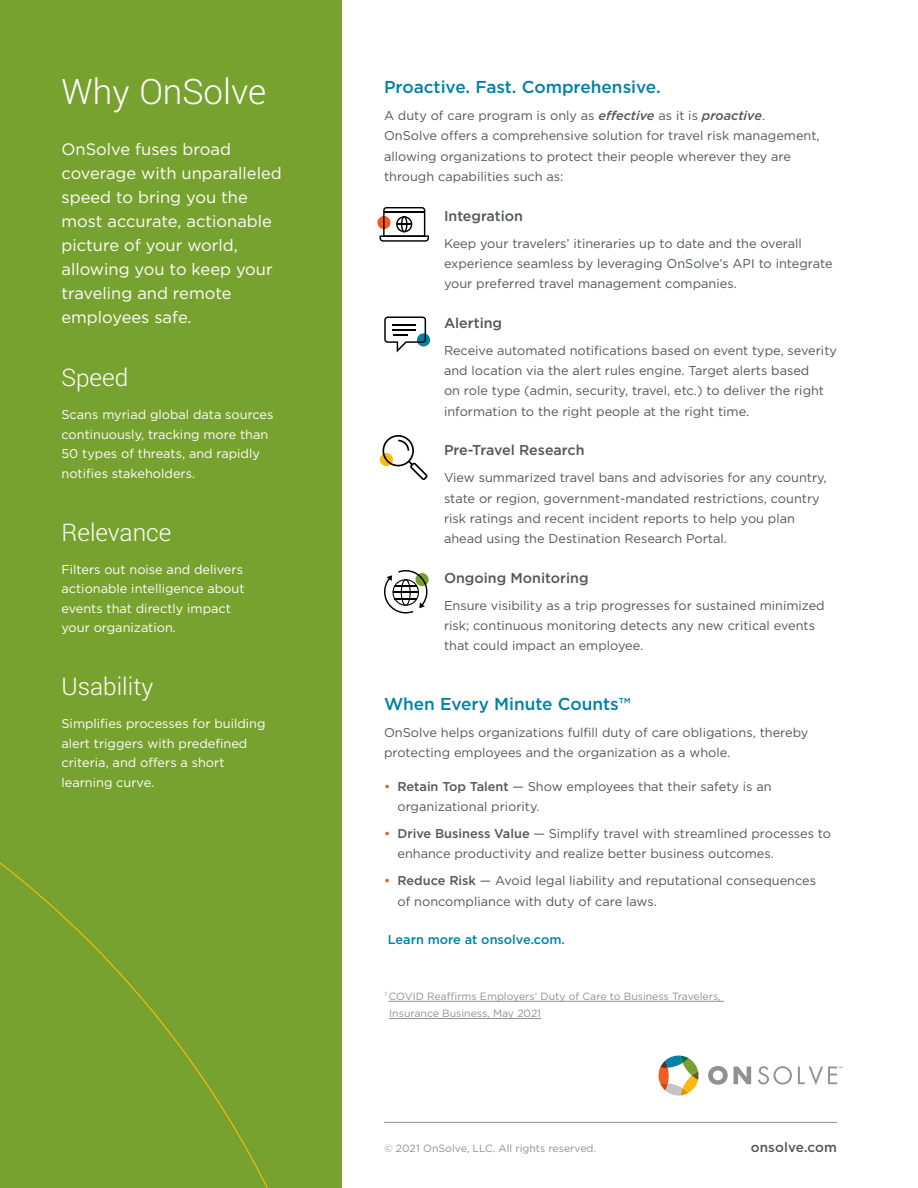
<style>
.page{position:relative;width:918px;height:1188px;background:#fff}
.page>*{position:absolute;margin:0;border:0;box-sizing:border-box;transform-origin:0 0}
.t1{font:300 39px "Yantramanav";color:#fff}
.t2{font:300 27px "Yantramanav";color:#fff}
.t3{font:500 17.25px "Gotham";color:#0081a5}
.t4{font:16.5px/24px "Gotham";color:#fff}
.t5{font:500 14.25px "Gotham";color:#53565a}
.t6{font:500 13.5px "Gotham";letter-spacing:.01em;color:#53565a}
.t7{font:12.75px/20.2px "Gotham";color:#53565a}
.t8{font:12.75px/19.5px "Gotham";color:#fff}
.t9{font:500 12.75px "Gotham";color:#0081a5}
.t10{font:10.5px/17.2px "Gotham";color:#919194}
.s1{font-weight:500;font-style:italic}
.s2{font-weight:500;color:#f15c22}
.s3{font-weight:500}
</style>
<div class="page">
<div style="left:0;top:0;width:342px;height:1188px;background:#78a22f"></div>
<hr style="left:384px;top:1122px;width:453px;height:1px;background:#919194">
<svg style="left:708px;top:1066px;width:20px;height:19px"></svg>
<svg style="left:734px;top:1067px;width:17px;height:17px"></svg>
<svg style="left:758px;top:1066px;width:34px;height:19px"></svg>
<svg style="left:658px;top:1055px;width:41px;height:41px"></svg>
<svg style="left:798px;top:1067px;width:44px;height:18px"></svg>
<svg style="left:0;top:862px;width:268px;height:326px"></svg>
<svg style="left:384px;top:570px;width:45px;height:44px"></svg>
<svg style="left:417px;top:333px;width:13px;height:13px"></svg>
<svg style="left:384px;top:316px;width:42px;height:36px"></svg>
<hr style="left:389px;top:1001px;width:335px;height:1px;background:#919194">
<hr style="left:389px;top:1018px;width:152px;height:1px;background:#919194">
<svg style="left:380px;top:453px;width:13px;height:13px"></svg>
<svg style="left:383px;top:435px;width:45px;height:45px"></svg>
<svg style="left:377px;top:216px;width:14px;height:13px"></svg>
<svg style="left:380px;top:207px;width:49px;height:35px"></svg>
<h1 class="t1" style="left:62px;top:68px;width:206px">Why OnSolve</h1>
<p class="t4" style="left:62px;top:137px;width:222px">OnSolve fuses broad coverage with unparalleled speed to bring you the most accurate, actionable picture of your world, allowing you to keep your traveling and remote employees safe.</p>
<h2 class="t2" style="left:62px;top:361px;width:68px">Speed</h2>
<p class="t8" style="left:62px;top:405px;width:214px">Scans myriad global data sources continuously, tracking more than<br>50 types of threats, and rapidly notifies stakeholders.</p>
<h2 class="t2" style="left:62px;top:516px;width:111px">Relevance</h2>
<p class="t8" style="left:62px;top:559px;width:185px">Filters out noise and delivers actionable intelligence about events that directly impact your organization.</p>
<h2 class="t2" style="left:62px;top:670px;width:93px">Usability</h2>
<p class="t8" style="left:62px;top:714px;width:206px">Simplifies processes for building alert triggers with predefined criteria, and offers a short learning curve.</p>
<h3 class="t3" style="left:384px;top:76px;width:278px">Proactive. Fast. Comprehensive.</h3>
<p class="t7" style="left:384px;top:105px;width:437px">A duty of care program is only as <span class="s1">effective</span> as it is <span class="s1">proactive</span>.<br>OnSolve offers a comprehensive solution for travel risk management, allowing organizations to protect their people wherever they are through capabilities such as:</p>
<p class="t5" style="left:444px;top:206px;width:81px">Integration</p>
<p class="t7" style="left:444px;top:233px;width:390px">Keep your travelers’ itineraries up to date and the overall experience seamless by leveraging OnSolve’s API to integrate your preferred travel management companies.</p>
<p class="t5" style="left:444px;top:313px;width:60px">Alerting</p>
<p class="t7" style="left:444px;top:340px;width:395px">Receive automated notifications based on event type, severity and location via the alert rules engine. Target alerts based<br>on role type (admin, security, travel, etc.) to deliver the right information to the right people at the right time.</p>
<p class="t5" style="left:444px;top:441px;width:142px">Pre-Travel Research</p>
<p class="t7" style="left:444px;top:467px;width:384px">View summarized travel bans and advisories for any country, state or region, government-mandated restrictions, country risk ratings and recent incident reports to help you plan ahead using the Destination Research Portal.</p>
<p class="t5" style="left:444px;top:568px;width:146px">Ongoing Monitoring</p>
<p class="t7" style="left:444px;top:595px;width:382px">Ensure visibility as a trip progresses for sustained minimized risk; continuous monitoring detects any new critical events that could impact an employee.</p>
<h3 class="t3" style="left:384px;top:692px;width:248px">When Every Minute Counts™</h3>
<p class="t7" style="left:384px;top:722px;width:426px">OnSolve helps organizations fulfill duty of care obligations, thereby protecting employees and the organization as a whole.</p>
<p class="t7" style="left:398px;top:776px;width:376px;text-indent:-14px"><span class="s2">•</span> <span class="s3">Retain Top Talent</span> — Show employees that their safety is an organizational priority.</p>
<p class="t7" style="left:398px;top:823px;width:435px;text-indent:-14px"><span class="s2">•</span> <span class="s3">Drive Business Value</span> — Simplify travel with streamlined processes to enhance productivity and realize better business outcomes.</p>
<p class="t7" style="left:398px;top:870px;width:420px;text-indent:-14px"><span class="s2">•</span> <span class="s3">Reduce Risk</span> — Avoid legal liability and reputational consequences of noncompliance with duty of care laws.</p>
<p class="t9" style="left:388px;top:931px;width:179px">Learn more at onsolve.com.</p>
<p class="t10" style="left:389px;top:987px;width:333px;text-indent:-5px"><sup>1</sup> COVID Reaffirms Employers’ Duty of Care to Business Travelers,<br>Insurance Business, May 2021</p>
<p class="t10" style="left:384px;top:1139px;width:214px">© 2021 OnSolve, LLC. All rights reserved.</p>
<p class="t6" style="left:751px;top:1139px;width:88px">onsolve.com</p>
</div>
